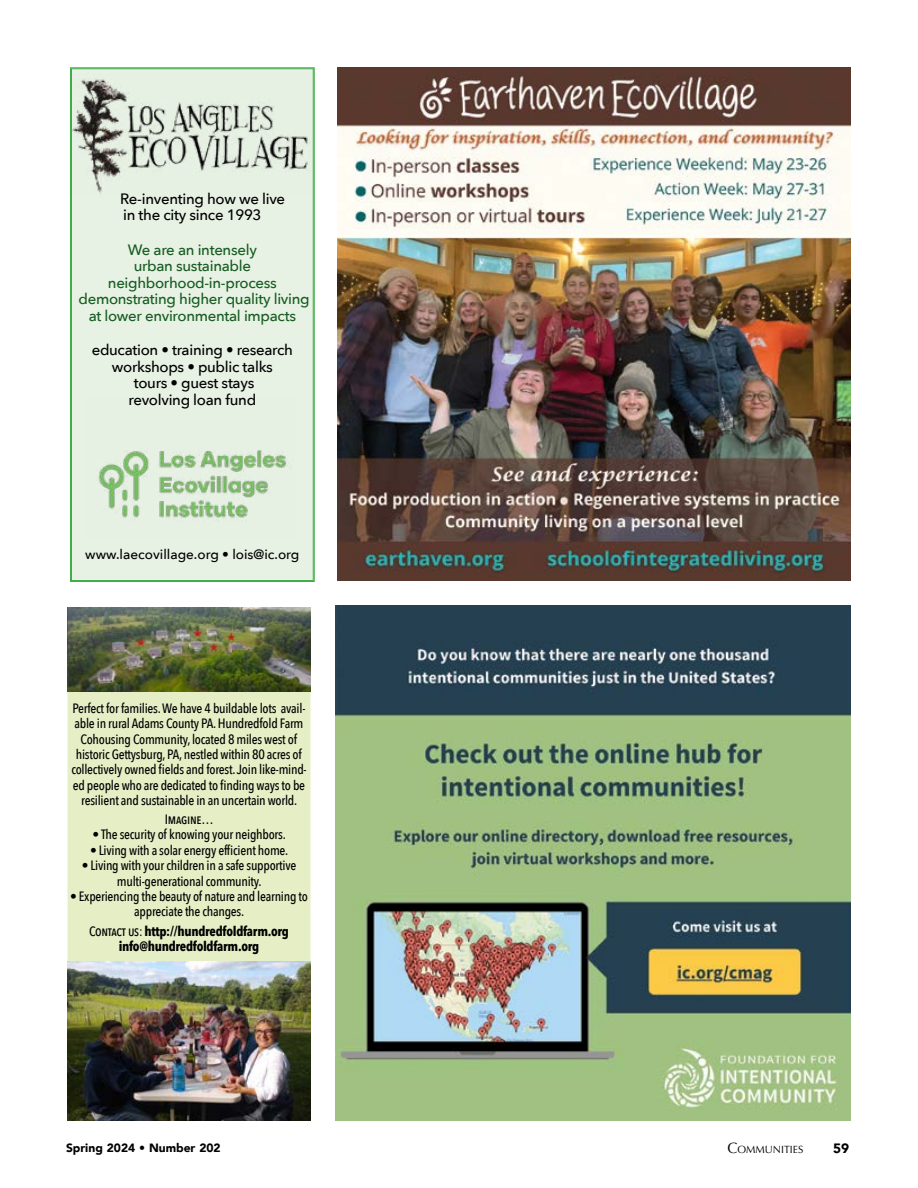
<style>
.page{position:relative;width:918px;height:1188px;background:#fff}
.page>*{position:absolute;margin:0;border:0;box-sizing:border-box;transform-origin:0 0}
.t1{font:500 15px/16.5px "Avenir Next";letter-spacing:-.02em;color:#000}
.t2{font:500 15px/16.5px "Avenir Next";letter-spacing:-.02em;color:#175c22;text-align:center}
.t3{font:500 13.5px/15.5px "Avenir Next Condensed";letter-spacing:-.02em;color:#000;text-align:center}
.t4{font:700 13.5px/15px "Avenir Next Condensed";letter-spacing:-.02em;color:#000;text-align:center}
.t5{font:500 13.5px "Avenir Next";color:#000}
.t6{font:900 13.5px "Avenir";color:#000}
.t7{font:900 12px "Avenir";color:#000}
.t8{font:10.5px "Optima";color:#000}
.s1{font-weight:500}
.s2{font-size:15px}
</style>
<div class="page">
<img style="left:337px;top:68px;width:513px;height:513px">
<img style="left:335px;top:606px;width:515px;height:514px">
<div style="left:68px;top:608px;width:242px;height:512px;background:#e6eec5"></div>
<img style="left:68px;top:608px;width:242px;height:83px">
<img style="left:68px;top:962px;width:242px;height:158px">
<div style="left:70px;top:67px;width:245px;height:515px;background:#e8f2e4"></div>
<div style="left:71px;top:69px;width:242px;height:512px;border:1px solid #41ad49"></div>
<img style="left:70px;top:74px;width:241px;height:122px">
<img style="left:87px;top:399px;width:208px;height:140px">
<p class="t1" style="left:120px;top:190px;width:166px">Re-inventing how we live in the city since 1993</p>
<p class="t2" style="left:79px;top:241px;width:233px">We are an intensely<br>urban sustainable neighborhood-in-process demonstrating higher quality living at lower environmental impacts</p>
<p class="t1" style="left:92px;top:341px;width:203px;text-align:center">education • training • research workshops • public talks<br>tours • guest stays<br>revolving loan fund</p>
<p class="t5" style="left:85px;top:543px;width:216px">www.laecovillage.org • lois@ic.org</p>
<p class="t3" style="left:71px;top:700px;width:237px">Perfect for families. We have 4 buildable lots avail&shy;able in rural Adams County PA. Hundredfold Farm Cohousing Community, located 8 miles west of historic Gettysburg, PA, nestled within 80 acres of collectively owned fields and forest. Join like-mind&shy;ed people who are dedicated to finding ways to be resilient and sustainable in an uncertain world.</p>
<p class="t3" style="left:165px;top:811px;width:50px">Imagine…</p>
<p class="t3" style="left:93px;top:827px;width:195px">• The security of knowing your neighbors.</p>
<p class="t3" style="left:90px;top:842px;width:200px">• Living with a solar energy efficient home.</p>
<p class="t3" style="left:82px;top:858px;width:216px">• Living with your children in a safe supportive multi-generational community.</p>
<p class="t3" style="left:70px;top:889px;width:239px">• Experiencing the beauty of nature and learning to appreciate the changes.</p>
<p class="t4" style="left:89px;top:924px;width:201px"><span class="s1">Contact us:</span> http://hundredfoldfarm.org info@hundredfoldfarm.org</p>
<p class="t7" style="left:66px;top:1138px;width:156px">Spring 2024 • Number 202</p>
<p class="t8" style="left:727px;top:1144px;width:77px"><span class="s2">C</span>OMMUNITIES</p>
<p class="t6" style="left:833px;top:1137px;width:17px">59</p>
</div>
